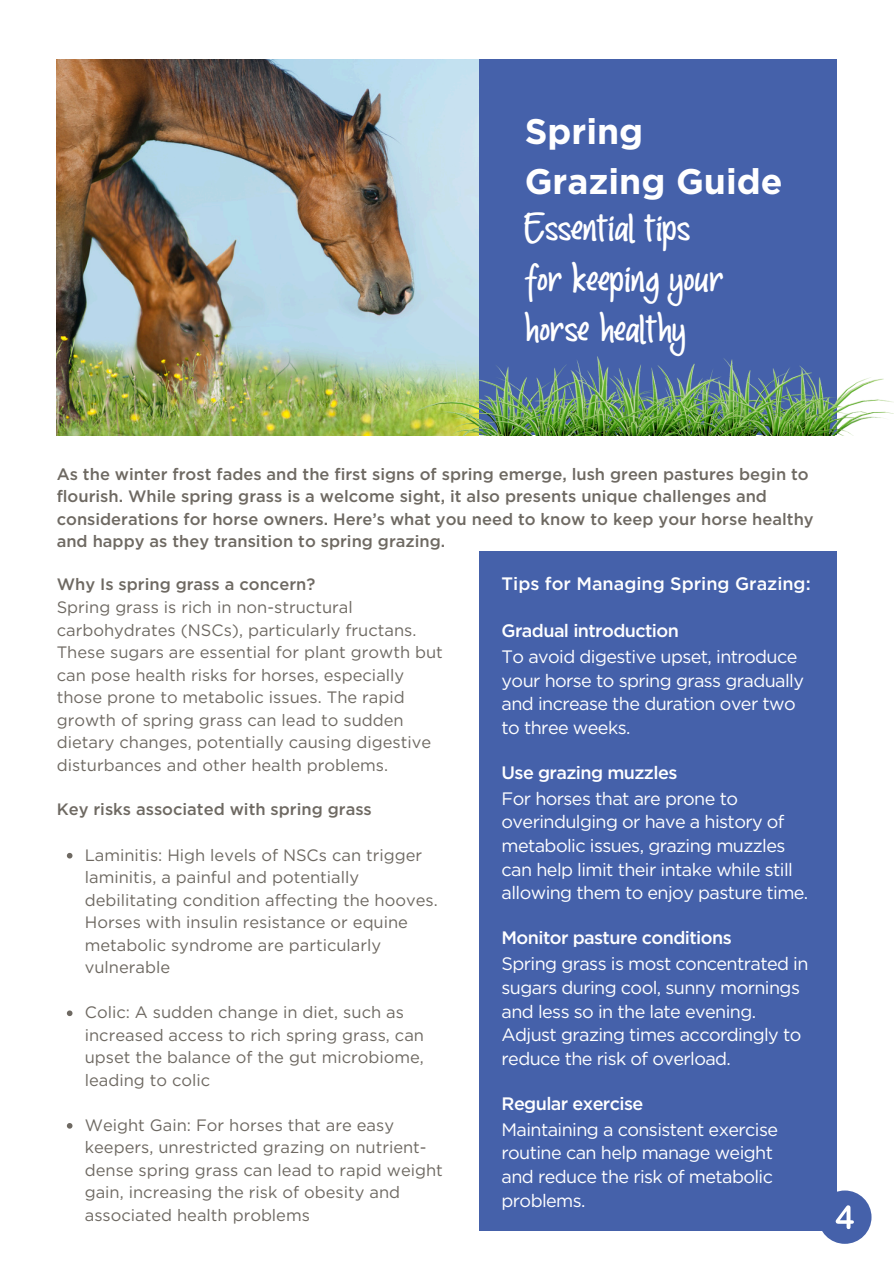
<style>
.page{position:relative;width:894px;height:1264px;background:#fff}
.page>*{position:absolute;margin:0;border:0;box-sizing:border-box;transform-origin:0 0}
.t1{font:40.05px/50.7px "Goodmarker";color:#fff}
.t2{font:700 35.55px/49.5px "Gotham";color:#fff}
.t3{font:18px/23.7px "Gotham";letter-spacing:-.035em;color:#fff}
.t4{font:500 18px "Gotham";letter-spacing:-.035em;color:#fff}
.t5{font:500 18px "Gotham";color:#fff}
.t6{font:16.5px/22.5px "Gotham";color:#6e6962}
.t7{font:500 16.5px/22.5px "Gotham";color:#6e6962}
</style>
<div class="page">
<img style="left:57px;top:60px;width:422px;height:375px">
<div style="left:479px;top:60px;width:357px;height:375px;background:#4561aa"></div>
<div style="left:479px;top:551px;width:357px;height:679px;background:#4561aa"></div>
<img style="left:415px;top:356px;width:478px;height:79px">
<div style="left:818px;top:1190px;width:52px;height:53px;background:#4561aa;border-radius:50%"></div>
<svg style="left:835px;top:1205px;width:18px;height:24px"></svg>
<svg style="left:67px;top:852px;width:5px;height:6px"></svg>
<svg style="left:67px;top:1010px;width:5px;height:6px"></svg>
<svg style="left:67px;top:1123px;width:5px;height:5px"></svg>
<p class="t2" style="left:524px;top:107px;width:259px">Spring<br>Grazing Guide</p>
<p class="t1" style="left:524px;top:206px;width:201px">Essential tips for keeping your horse healthy</p>
<h1 class="t7" style="left:57px;top:463px;width:758px">As the winter frost fades and the first signs of spring emerge, lush green pastures begin to flourish. While spring grass is a welcome sight, it also presents unique challenges and considerations for horse owners. Here’s what you need to know to keep your horse healthy and happy as they transition to spring grazing.</h1>
<p class="t7" style="left:57px;top:573px;width:260px">Why Is spring grass a concern?</p>
<p class="t6" style="left:57px;top:596px;width:387px">Spring grass is rich in non-structural carbohydrates (NSCs), particularly fructans.<br>These sugars are essential for plant growth but can pose health risks for horses, especially those prone to metabolic issues. The rapid growth of spring grass can lead to sudden dietary changes, potentially causing digestive disturbances and other health problems.</p>
<p class="t7" style="left:57px;top:798px;width:316px">Key risks associated with spring grass</p>
<p class="t6" style="left:85px;top:843px;width:354px">Laminitis: High levels of NSCs can trigger laminitis, a painful and potentially debilitating condition affecting the hooves.<br>Horses with insulin resistance or equine metabolic syndrome are particularly vulnerable</p>
<p class="t6" style="left:85px;top:1001px;width:340px">Colic: A sudden change in diet, such as increased access to rich spring grass, can upset the balance of the gut microbiome, leading to colic</p>
<p class="t6" style="left:85px;top:1113px;width:359px">Weight Gain: For horses that are easy keepers, unrestricted grazing on nutrient&shy;dense spring grass can lead to rapid weight gain, increasing the risk of obesity and associated health problems</p>
<p class="t5" style="left:501px;top:575px;width:310px">Tips for Managing Spring Grazing:</p>
<p class="t4" style="left:501px;top:622px;width:179px">Gradual introduction</p>
<p class="t3" style="left:501px;top:644px;width:297px">To avoid digestive upset, introduce</p>
<p class="t3" style="left:501px;top:668px;width:304px">your horse to spring grass gradually</p>
<p class="t3" style="left:501px;top:692px;width:295px">and increase the duration over two to three weeks.</p>
<p class="t4" style="left:501px;top:764px;width:177px">Use grazing muzzles</p>
<p class="t3" style="left:501px;top:786px;width:308px">For horses that are prone to overindulging or have a history of metabolic issues, grazing muzzles can help limit their intake while still allowing them to enjoy pasture time.</p>
<p class="t4" style="left:501px;top:930px;width:231px">Monitor pasture conditions</p>
<p class="t3" style="left:501px;top:951px;width:308px">Spring grass is most concentrated in sugars during cool, sunny mornings and less so in the late evening.<br>Adjust grazing times accordingly to reduce the risk of overload.</p>
<p class="t4" style="left:501px;top:1095px;width:143px">Regular exercise</p>
<p class="t3" style="left:501px;top:1117px;width:278px">Maintaining a consistent exercise routine can help manage weight</p>
<p class="t3" style="left:501px;top:1164px;width:273px">and reduce the risk of metabolic problems.</p>
</div>
